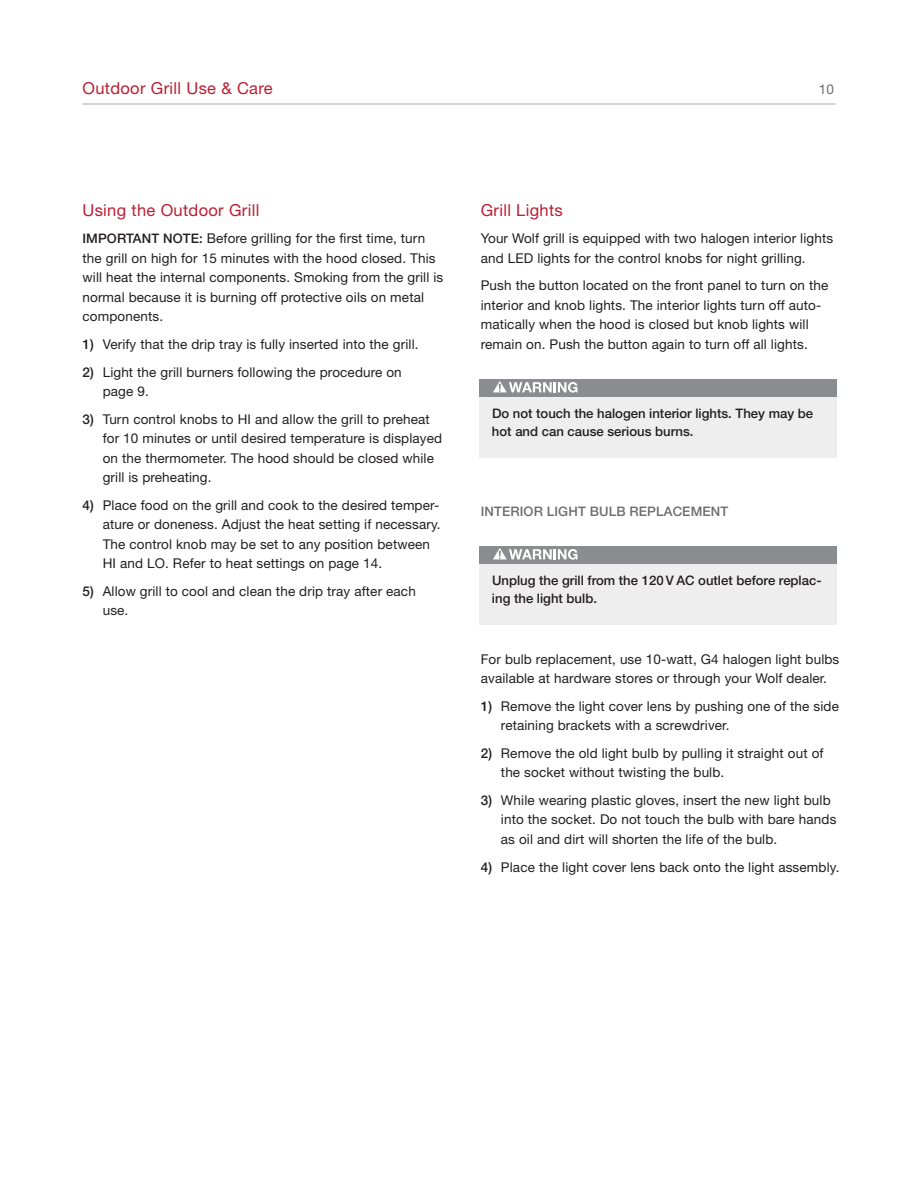
<style>
.page{position:relative;width:918px;height:1188px;background:#fff}
.page>*{position:absolute;margin:0;border:0;box-sizing:border-box;transform-origin:0 0}
.t1{font:16.5px "Helvetica Neue LT Std";letter-spacing:.02em;color:#ba1f33}
.t2{font:13.5px/19.5px "Helvetica Neue LT Std";letter-spacing:.01em;color:#231f20}
.t3{font:13.5px "Helvetica Neue LT Std";color:#6c6d70}
.t4{font:500 13.2px/18px "Helvetica Neue LT Std";color:#231f20}
.t5{font:500 13.2px "Helvetica Neue LT Std";letter-spacing:.01em;color:#6c6d70}
.s1{font-weight:500;font-size:13.2px}
.s2{font-weight:500}
</style>
<div class="page">
<hr style="left:82px;top:104px;width:754px;height:1px;background:#a8a9ad">
<div style="left:479px;top:380px;width:358px;height:78px;background:#eeeeef"></div>
<div style="left:479px;top:380px;width:358px;height:17px;background:#8a8c8f"></div>
<svg style="left:493px;top:381px;width:84px;height:12px"></svg>
<div style="left:479px;top:547px;width:358px;height:78px;background:#eeeeef"></div>
<div style="left:479px;top:547px;width:358px;height:17px;background:#8a8c8f"></div>
<svg style="left:493px;top:548px;width:84px;height:12px"></svg>
<p class="t1" style="left:82px;top:83px;width:192px">Outdoor Grill Use &amp; Care</p>
<p class="t3" style="left:819px;top:85px;width:17px">10</p>
<p class="t1" style="left:82px;top:204px;width:178px">Using the Outdoor Grill</p>
<p class="t2" style="left:82px;top:230px;width:362px"><span class="s1">IMPORTANT NOTE:</span> Before grilling for the first time, turn the grill on high for 15 minutes with the hood closed. This will heat the internal components. Smoking from the grill is normal because it is burning off protective oils on metal components.</p>
<p class="t2" style="left:83px;top:336px;width:338px"><span class="s2">1)</span> Verify that the drip tray is fully inserted into the grill.</p>
<p class="t2" style="left:103px;top:363px;width:301px;text-indent:-20px"><span class="s2">2)</span> Light the grill burners following the procedure on page 9.</p>
<p class="t2" style="left:103px;top:410px;width:341px;text-indent:-20px"><span class="s2">3)</span> Turn control knobs to HI and allow the grill to preheat for 10 minutes or until desired temperature is displayed on the thermometer. The hood should be closed while grill is preheating.</p>
<p class="t2" style="left:103px;top:497px;width:339px;text-indent:-20px"><span class="s2">4)</span> Place food on the grill and cook to the desired temper&shy;ature or doneness. Adjust the heat setting if necessary.<br>The control knob may be set to any position between HI and LO. Refer to heat settings on page 14.</p>
<p class="t2" style="left:103px;top:583px;width:315px;text-indent:-20px"><span class="s2">5)</span> Allow grill to cool and clean the drip tray after each use.</p>
<p class="t1" style="left:481px;top:204px;width:84px">Grill Lights</p>
<p class="t2" style="left:481px;top:230px;width:354px">Your Wolf grill is equipped with two halogen interior lights and LED lights for the control knobs for night grilling.</p>
<p class="t2" style="left:481px;top:277px;width:349px">Push the button located on the front panel to turn on the interior and knob lights. The interior lights turn off auto&shy;matically when the hood is closed but knob lights will remain on. Push the button again to turn off all lights.</p>
<p class="t4" style="left:492px;top:405px;width:323px">Do not touch the halogen interior lights. They may be hot and can cause serious burns.</p>
<p class="t5" style="left:481px;top:507px;width:249px">INTERIOR LIGHT BULB REPLACEMENT</p>
<p class="t4" style="left:492px;top:572px;width:331px">Unplug the grill from the 120 V AC outlet before replac&shy;ing the light bulb.</p>
<p class="t2" style="left:481px;top:650px;width:360px">For bulb replacement, use 10-watt, G4 halogen light bulbs available at hardware stores or through your Wolf dealer.</p>
<p class="t2" style="left:501px;top:698px;width:339px;text-indent:-20px"><span class="s2">1)</span> Remove the light cover lens by pushing one of the side retaining brackets with a screwdriver.</p>
<p class="t2" style="left:501px;top:745px;width:324px;text-indent:-20px"><span class="s2">2)</span> Remove the old light bulb by pulling it straight out of the socket without twisting the bulb.</p>
<p class="t2" style="left:501px;top:792px;width:337px;text-indent:-20px"><span class="s2">3)</span> While wearing plastic gloves, insert the new light bulb into the socket. Do not touch the bulb with bare hands as oil and dirt will shorten the life of the bulb.</p>
<p class="t2" style="left:481px;top:858px;width:360px"><span class="s2">4)</span> Place the light cover lens back onto the light assembly.</p>
</div>
